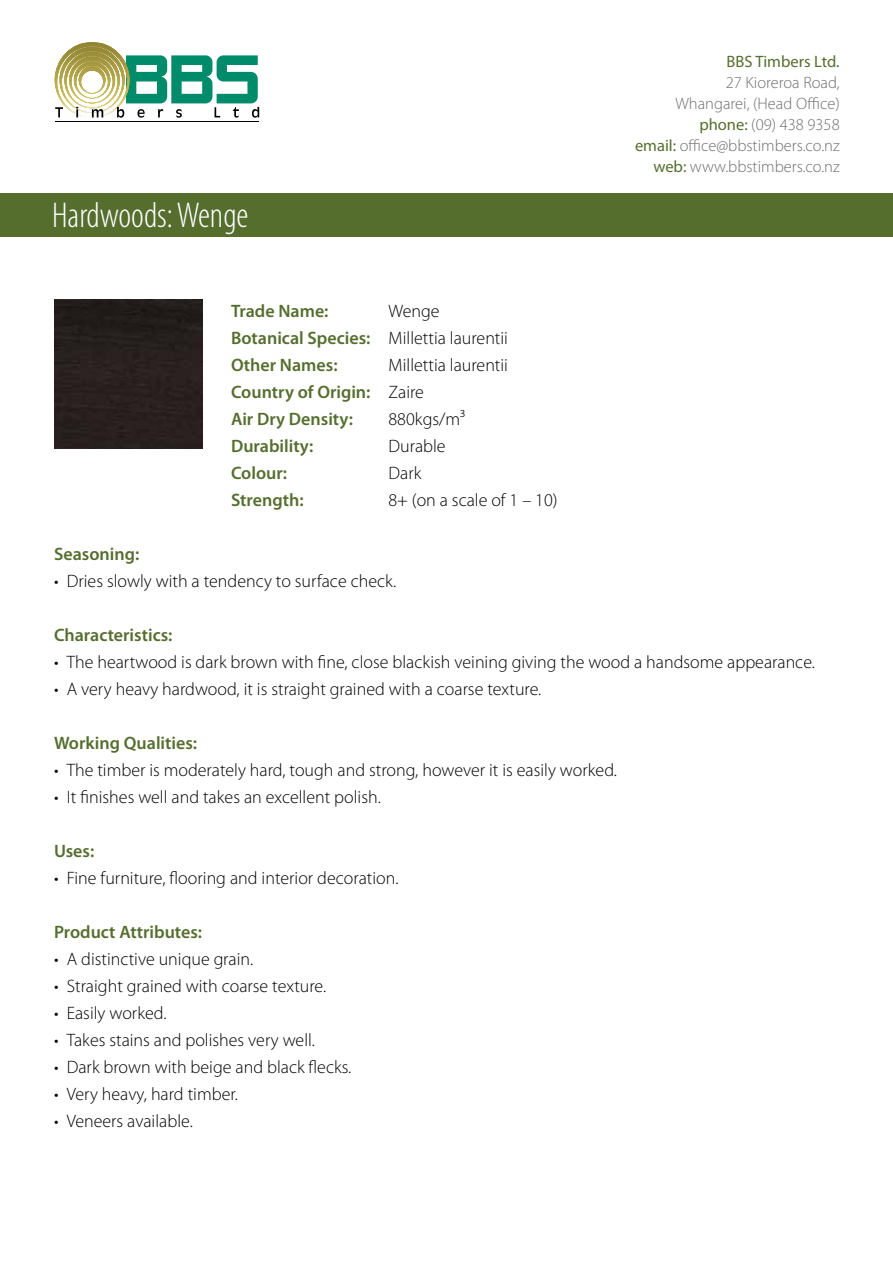
<style>
.page{position:relative;width:893px;height:1263px;background:#fff}
.page>*{position:absolute;margin:0;border:0;box-sizing:border-box;transform-origin:0 0}
.t1{font:300 condensed 36px "Myriad Pro";color:#fff}
.t2{font:300 18px "Myriad Pro";color:#000}
.t3{font:600 18px/27px "Myriad Pro";color:#556e2e}
.t4{font:300 16.5px/21px "Myriad Pro";color:#6d6e71;text-align:right}
.t5{font:16.5px "Myriad Pro";color:#556e2e}
.s1{font-weight:300;color:#000}
.s2{font-weight:400;color:#556e2e}
</style>
<div class="page">
<hr style="left:55px;top:42px;width:74px;height:3px;background:#908434">
<hr style="left:55px;top:45px;width:74px;height:3px;background:#938635">
<svg style="left:55px;top:46px;width:74px;height:1px"></svg>
<hr style="left:55px;top:48px;width:74px;height:3px;background:#968936">
<hr style="left:55px;top:51px;width:74px;height:3px;background:#998c38">
<hr style="left:55px;top:54px;width:74px;height:3px;background:#9c8f39">
<hr style="left:55px;top:57px;width:74px;height:3px;background:#9f923b">
<hr style="left:55px;top:60px;width:74px;height:3px;background:#a2953d">
<svg style="left:58px;top:63px;width:59px;height:1px"></svg>
<hr style="left:55px;top:64px;width:74px;height:3px;background:#a79a41">
<hr style="left:55px;top:67px;width:74px;height:3px;background:#a99c42">
<hr style="left:55px;top:70px;width:74px;height:3px;background:#ac9f44">
<svg style="left:55px;top:71px;width:60px;height:1px"></svg>
<hr style="left:55px;top:73px;width:74px;height:3px;background:#b0a347">
<hr style="left:55px;top:76px;width:74px;height:3px;background:#b3a649">
<hr style="left:55px;top:79px;width:74px;height:3px;background:#b6a94c">
<svg style="left:57px;top:80px;width:60px;height:1px"></svg>
<hr style="left:55px;top:82px;width:74px;height:3px;background:#baad4f">
<hr style="left:55px;top:85px;width:74px;height:3px;background:#bdb051">
<svg style="left:55px;top:88px;width:62px;height:1px"></svg>
<hr style="left:55px;top:89px;width:74px;height:3px;background:#c2b656">
<hr style="left:55px;top:92px;width:74px;height:3px;background:#c6b958">
<hr style="left:55px;top:95px;width:74px;height:3px;background:#c9bd5c">
<hr style="left:55px;top:97px;width:74px;height:3px;background:#cdc15e">
<hr style="left:55px;top:100px;width:74px;height:3px;background:#d1c561">
<svg style="left:55px;top:101px;width:60px;height:1px"></svg>
<svg style="left:55px;top:102px;width:62px;height:1px"></svg>
<svg style="left:62px;top:103px;width:54px;height:1px"></svg>
<hr style="left:55px;top:104px;width:74px;height:3px;background:#dbd185">
<hr style="left:55px;top:105px;width:74px;height:3px;background:#ded48e">
<hr style="left:55px;top:106px;width:74px;height:3px;background:#e0d797">
<hr style="left:55px;top:107px;width:74px;height:3px;background:#e3daa0">
<hr style="left:55px;top:108px;width:74px;height:3px;background:#e6deaa">
<hr style="left:55px;top:109px;width:74px;height:3px;background:#e9e1b4">
<hr style="left:55px;top:110px;width:74px;height:3px;background:#ebe4bd">
<hr style="left:55px;top:111px;width:74px;height:3px;background:#eee8c7">
<hr style="left:55px;top:112px;width:74px;height:3px;background:#f1ecd1">
<hr style="left:55px;top:113px;width:74px;height:3px;background:#f4efdb">
<hr style="left:55px;top:114px;width:74px;height:3px;background:#f6f4e6">
<hr style="left:55px;top:115px;width:74px;height:3px;background:#faf8f0">
<hr style="left:55px;top:116px;width:74px;height:2px;background:#fff">
<svg style="left:55px;top:107px;width:8px;height:10px"></svg>
<svg style="left:76px;top:107px;width:2px;height:10px"></svg>
<svg style="left:92px;top:109px;width:11px;height:8px"></svg>
<svg style="left:117px;top:55px;width:142px;height:63px"></svg>
<hr style="left:55px;top:121px;width:204px;height:1px;background:#000">
<div style="left:1px;top:193px;width:892px;height:44px;background:#556e2e"></div>
<div style="left:54px;top:300px;width:149px;height:148px;background:#281f1e"></div>
<h1 class="t1" style="left:52px;top:193px;width:198px">Hardwoods: Wenge</h1>
<p class="t3" style="left:231px;top:297px;width:99px">Trade Name:</p>
<p class="t3" style="left:231px;top:297px;width:279px;text-indent:158px"><span class="s1">Wenge<br></span>Botanical Species: <span class="s1">Millettia laurentii<br></span>Other Names:</p>
<p class="t3" style="left:231px;top:351px;width:279px;text-indent:158px"><span class="s1">Millettia laurentii<br></span>Country of Origin: <span class="s1">Zaire<br></span>Air Dry Density:</p>
<p class="t2" style="left:388px;top:408px;width:78px">880kgs/m³</p>
<p class="t3" style="left:231px;top:432px;width:84px">Durability:</p>
<p class="t2" style="left:388px;top:435px;width:59px">Durable</p>
<p class="t3" style="left:231px;top:459px;width:58px">Colour:</p>
<p class="t2" style="left:388px;top:462px;width:34px">Dark</p>
<p class="t3" style="left:231px;top:486px;width:74px">Strength:</p>
<p class="t2" style="left:388px;top:489px;width:171px">8+ (on a scale of 1 – 10)</p>
<p class="t5" style="left:726px;top:51px;width:115px">BBS Timbers Ltd.</p>
<p class="t4" style="left:635px;top:72px;width:206px">27 Kioreroa Road,<br>Whangarei, (Head Office) <span class="s2">phone:</span> (09) 438 9358<br><span class="s2">email:</span> office@bbstimbers.co.nz <span class="s2">web:</span> www.bbstimbers.co.nz</p>
<p class="t3" style="left:54px;top:540px;width:87px">Seasoning:</p>
<p class="t2" style="left:54px;top:570px;width:344px">• Dries slowly with a tendency to surface check.</p>
<p class="t3" style="left:54px;top:621px;width:120px">Characteristics:</p>
<p class="t2" style="left:54px;top:651px;width:762px">• The heartwood is dark brown with fine, close blackish veining giving the wood a handsome appearance.</p>
<p class="t2" style="left:54px;top:678px;width:489px">• A very heavy hardwood, it is straight grained with a coarse texture.</p>
<p class="t3" style="left:54px;top:729px;width:145px">Working Qualities:</p>
<p class="t2" style="left:54px;top:759px;width:565px">• The timber is moderately hard, tough and strong, however it is easily worked.</p>
<p class="t2" style="left:54px;top:786px;width:328px">• It finishes well and takes an excellent polish.</p>
<p class="t3" style="left:54px;top:837px;width:42px">Uses:</p>
<p class="t2" style="left:54px;top:867px;width:346px">• Fine furniture, flooring and interior decoration.</p>
<p class="t3" style="left:54px;top:918px;width:150px">Product Attributes:</p>
<p class="t2" style="left:54px;top:948px;width:201px">• A distinctive unique grain.</p>
<p class="t2" style="left:54px;top:975px;width:274px">• Straight grained with coarse texture.</p>
<p class="t2" style="left:54px;top:1002px;width:114px">• Easily worked.</p>
<p class="t2" style="left:54px;top:1029px;width:262px">• Takes stains and polishes very well.</p>
<p class="t2" style="left:54px;top:1056px;width:299px">• Dark brown with beige and black flecks.</p>
<p class="t2" style="left:54px;top:1083px;width:186px">• Very heavy, hard timber.</p>
<p class="t2" style="left:54px;top:1110px;width:140px">• Veneers available.</p>
</div>
